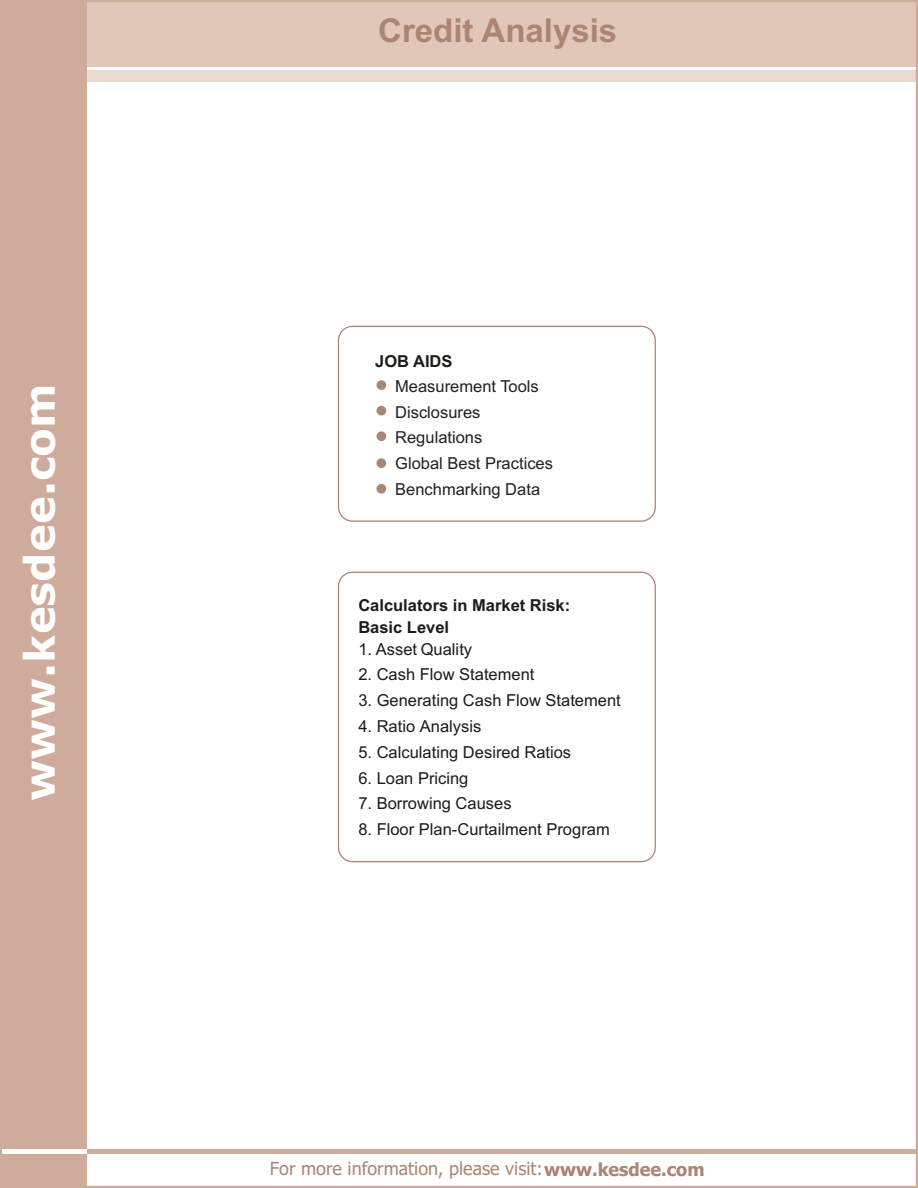
<style>
.page{position:relative;width:918px;height:1188px;background:#fff}
.page>*{position:absolute;margin:0;border:0;box-sizing:border-box;transform-origin:0 0}
.t1{font:700 42px "Verdana";color:#fff}
.t2{font:700 33px "Arial";color:#ad8573}
.t3{font:18px "Tahoma";color:#ad8573}
.t4{font:16.5px "Arial";color:#1f1a17}
.t5{font:16.5px/25.8px "Arial";color:#241f21}
.t6{font:700 16.5px/22px "Arial";color:#1f1a17}
.s1{font-weight:700}
</style>
<div class="page">
<div style="left:0;top:0;width:918px;height:67px;background:#e0c7ba"></div>
<div style="left:0;top:70px;width:918px;height:11px;background:#e8d9d1"></div>
<div style="left:0;top:0;width:86px;height:1188px;background:#cfab9c"></div>
<div style="left:0;top:1149px;width:918px;height:5px;background:#cfab9c"></div>
<div style="left:0;top:1149px;width:86px;height:5px;background:#fff"></div>
<svg style="left:338px;top:326px;width:318px;height:196px"></svg>
<div style="left:377px;top:380px;width:9px;height:10px;background:#ad8573;border-radius:50%"></div>
<div style="left:377px;top:406px;width:9px;height:10px;background:#ad8573;border-radius:50%"></div>
<div style="left:377px;top:431px;width:9px;height:10px;background:#ad8573;border-radius:50%"></div>
<div style="left:377px;top:458px;width:9px;height:10px;background:#ad8573;border-radius:50%"></div>
<div style="left:377px;top:484px;width:9px;height:10px;background:#ad8573;border-radius:50%"></div>
<svg style="left:338px;top:572px;width:318px;height:290px"></svg>
<hr style="left:0;top:0;width:918px;height:2px;background:#cfab9c">
<hr style="left:916px;top:0;width:2px;height:1188px;background:#cfab9c">
<hr style="left:0;top:1186px;width:918px;height:2px;background:#cfab9c">
<hr style="left:0;top:0;width:2px;height:1188px;background:#cfab9c">
<h1 class="t1" style="left:23px;top:801px;width:419px;rotate:-90deg">www.kesdee.com</h1>
<h2 class="t2" style="left:378px;top:18px;width:241px">Credit Analysis</h2>
<p class="t6" style="left:375px;top:352px;width:79px">JOB AIDS</p>
<p class="t5" style="left:395px;top:375px;width:159px">Measurement Tools<br>Disclosures<br>Regulations<br>Global Best Practices<br>Benchmarking Data</p>
<p class="t6" style="left:358px;top:596px;width:213px">Calculators in Market Risk:<br>Basic Level</p>
<p class="t4" style="left:358px;top:643px;width:115px">1. Asset Quality</p>
<p class="t4" style="left:358px;top:668px;width:178px">2. Cash Flow Statement</p>
<p class="t4" style="left:358px;top:694px;width:264px">3. Generating Cash Flow Statement</p>
<p class="t4" style="left:358px;top:720px;width:124px">4. Ratio Analysis</p>
<p class="t4" style="left:358px;top:746px;width:214px">5. Calculating Desired Ratios</p>
<p class="t4" style="left:358px;top:772px;width:112px">6. Loan Pricing</p>
<p class="t4" style="left:358px;top:797px;width:155px">7. Borrowing Causes</p>
<p class="t4" style="left:358px;top:823px;width:253px">8. Floor Plan-Curtailment Program</p>
<p class="t3" style="left:270px;top:1162px;width:436px">For more information, please visit: <span class="s1">www.kesdee.com</span></p>
</div>
